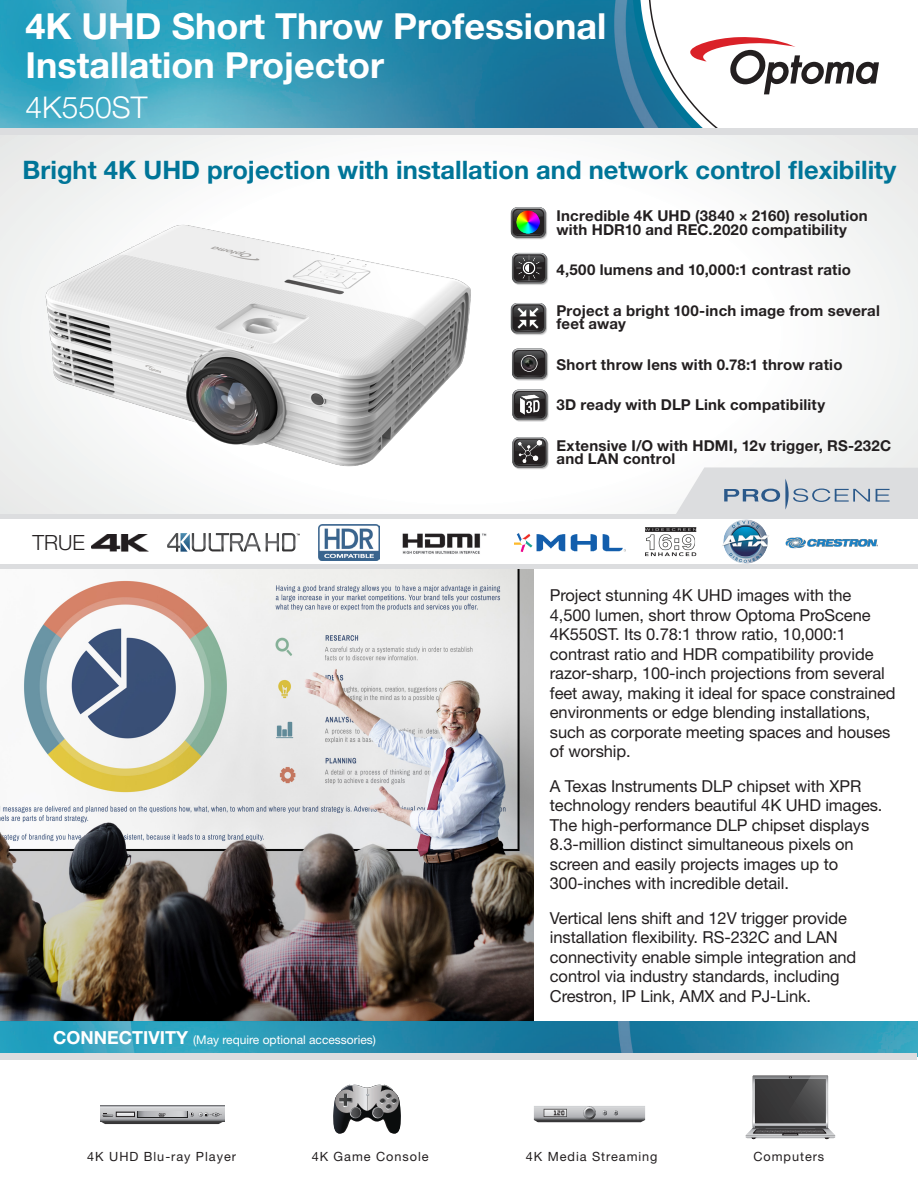
<style>
.page{position:relative;width:918px;height:1188px;background:#fff}
.page>*{position:absolute;margin:0;border:0;box-sizing:border-box;transform-origin:0 0}
.t1{font:700 36px/39px "Helvetica Neue LT Std";color:#fff}
.t2{font:300 30px "Helvetica Neue LT Std";color:#fff}
.t3{font:700 25.5px "Helvetica Neue LT Std";color:#007598}
.t4{font:300 21px "Helvetica Neue LT Std";color:#231f20}
.t5{font:16.65px "Helvetica Neue";color:#231f20}
.t6{font:16.5px/19.5px "Helvetica Neue LT Std";letter-spacing:-.005em;color:#231f20}
.t7{font:700 15px/13.5px "Helvetica Neue LT Std";letter-spacing:.015em;color:#231f20}
.t8{font:12.75px "Helvetica Neue LT Std";letter-spacing:.075em;color:#231f20}
.t9{font:12px "Helvetica Neue LT Std";color:#fff}
.s1{font-weight:700;font-size:18px}
</style>
<div class="page">
<img style="left:0;top:566px;width:534px;height:456px">
<hr style="left:1px;top:564px;width:917px;height:4px;background:#dcdddf">
<img style="left:0;top:0;width:632px;height:128px">
<svg style="left:632px;top:0;width:16px;height:128px;background:#3482a4"></svg>
<svg style="left:648px;top:0;width:270px;height:130px"></svg>
<svg style="left:690px;top:36px;width:189px;height:58px"></svg>
<div style="left:0;top:128px;width:917px;height:7px;background:#dcdddf"></div>
<div style="left:0;top:135px;width:918px;height:381px;background:linear-gradient(to bottom,#f8f8f8,#fdfefe)"></div>
<hr style="left:1px;top:515px;width:917px;height:4px;background:#dcdddf">
<img style="left:0;top:1022px;width:918px;height:34px">
<div style="left:1px;top:1053px;width:916px;height:7px;background:#dcdddf"></div>
<svg style="left:746px;top:1075px;width:89px;height:64px;background:#737374"></svg>
<svg style="left:100px;top:1106px;width:124px;height:6px"></svg>
<svg style="left:138px;top:1111px;width:49px;height:1px"></svg>
<svg style="left:100px;top:1112px;width:124px;height:12px"></svg>
<hr style="left:116px;top:1112px;width:18px;height:4px;background:#e3e4e6">
<div style="left:116px;top:1112px;width:19px;height:5px;border:1px solid #231f20"></div>
<svg style="left:333px;top:1085px;width:68px;height:49px"></svg>
<img style="left:533px;top:1106px;width:113px;height:17px">
<img style="left:0;top:187px;width:484px;height:328px">
<img style="left:645px;top:527px;width:52px;height:30px">
<img style="left:402px;top:533px;width:85px;height:21px">
<img style="left:92px;top:534px;width:57px;height:17px">
<img style="left:318px;top:524px;width:61px;height:37px">
<svg style="left:167px;top:533px;width:133px;height:19px"></svg>
<img style="left:514px;top:533px;width:111px;height:18px">
<img style="left:785px;top:537px;width:93px;height:12px">
<img style="left:722px;top:519px;width:47px;height:45px">
<div style="left:514px;top:439px;width:35px;height:31px;background:#f5f7f7;border-radius:6px"></div>
<svg style="left:514px;top:439px;width:35px;height:30px"></svg>
<svg style="left:513px;top:438px;width:35px;height:31px"></svg>
<svg style="left:513px;top:438px;width:35px;height:30px"></svg>
<div style="left:513px;top:437px;width:34px;height:31px;background:#6f6f70;border-radius:6px"></div>
<svg style="left:512px;top:437px;width:35px;height:30px"></svg>
<img style="left:519px;top:441px;width:23px;height:22px">
<svg style="left:514px;top:351px;width:35px;height:30px"></svg>
<svg style="left:513px;top:350px;width:35px;height:31px"></svg>
<svg style="left:513px;top:350px;width:35px;height:30px"></svg>
<div style="left:513px;top:349px;width:34px;height:31px;background:#bfbebe;border-radius:6px"></div>
<svg style="left:512px;top:349px;width:35px;height:30px"></svg>
<svg style="left:514px;top:255px;width:35px;height:31px"></svg>
<div style="left:513px;top:254px;width:35px;height:31px;background:#d6d7d8;border-radius:6px"></div>
<div style="left:513px;top:254px;width:35px;height:30px;background:#bebebe;border-radius:6px"></div>
<svg style="left:512px;top:253px;width:35px;height:31px"></svg>
<svg style="left:512px;top:253px;width:35px;height:30px"></svg>
<img style="left:517px;top:256px;width:24px;height:24px">
<div style="left:513px;top:210px;width:35px;height:30px;background:#fff;border-radius:6px"></div>
<svg style="left:512px;top:209px;width:35px;height:31px"></svg>
<div style="left:512px;top:208px;width:35px;height:31px;background:#cbc9c9;border-radius:6px"></div>
<svg style="left:511px;top:207px;width:35px;height:31px"></svg>
<img style="left:517px;top:210px;width:23px;height:23px">
<div style="left:513px;top:305px;width:35px;height:31px;background:#f5f6f6;border-radius:6px"></div>
<svg style="left:512px;top:304px;width:35px;height:31px"></svg>
<div style="left:512px;top:304px;width:35px;height:30px;background:#c4c3c4;border-radius:6px"></div>
<svg style="left:511px;top:303px;width:35px;height:31px"></svg>
<svg style="left:511px;top:303px;width:35px;height:30px"></svg>
<img style="left:515px;top:304px;width:27px;height:27px">
<svg style="left:514px;top:391px;width:35px;height:31px"></svg>
<div style="left:513px;top:390px;width:35px;height:31px;background:#b8b7b7;border-radius:6px"></div>
<svg style="left:513px;top:390px;width:35px;height:30px"></svg>
<svg style="left:512px;top:390px;width:35px;height:30px"></svg>
<img style="left:517px;top:393px;width:25px;height:25px">
<svg style="left:675px;top:467px;width:243px;height:48px;background:#d3d6db"></svg>
<h1 class="t1" style="left:26px;top:5px;width:582px">4K UHD Short Throw Professional<br>Installation Projector</h1>
<h2 class="t2" style="left:26px;top:89px;width:123px">4K550ST</h2>
<h3 class="t3" style="left:23px;top:154px;width:875px">Bright 4K UHD projection with installation and network control flexibility</h3>
<p class="t4" style="left:33px;top:529px;width:54px">TRUE</p>
<p class="t9" style="left:53px;top:1032px;width:324px"><span class="s1">CONNECTIVITY</span> (May require optional accessories)</p>
<p class="t7" style="left:556px;top:209px;width:313px">Incredible 4K UHD (3840 × 2160) resolution with HDR10 and REC.2020 compatibility</p>
<p class="t7" style="left:556px;top:263px;width:296px">4,500 lumens and 10,000:1 contrast ratio</p>
<p class="t7" style="left:556px;top:304px;width:325px">Project a bright 100-inch image from several feet away</p>
<p class="t7" style="left:556px;top:358px;width:288px">Short throw lens with 0.78:1 throw ratio</p>
<p class="t7" style="left:556px;top:398px;width:270px">3D ready with DLP Link compatibility</p>
<p class="t7" style="left:556px;top:439px;width:336px">Extensive I/O with HDMI, 12v trigger, RS-232C and LAN control</p>
<p class="t6" style="left:550px;top:585px;width:347px">Project stunning 4K UHD images with the 4,500 lumen, short throw Optoma ProScene 4K550ST. Its 0.78:1 throw ratio, 10,000:1 contrast ratio and HDR compatibility provide razor-sharp, 100-inch projections from several feet away, making it ideal for space constrained environments or edge blending installations, such as corporate meeting spaces and houses of worship.</p>
<p class="t6" style="left:550px;top:776px;width:334px">A Texas Instruments DLP chipset with XPR technology renders beautiful 4K UHD images.<br>The high-performance DLP chipset displays 8.3-million distinct simultaneous pixels on screen and easily projects images up to 300-inches with incredible detail.</p>
<p class="t6" style="left:550px;top:908px;width:308px">Vertical lens shift and 12V trigger provide installation flexibility. RS-232C and LAN connectivity enable simple integration and control via industry standards, including Crestron, IP Link, AMX and PJ-Link.</p>
<p class="t5" style="left:342px;top:1139px;width:51px">Game</p>
<p class="t8" style="left:753px;top:1149px;width:72px">Computers</p>
<p class="t8" style="left:526px;top:1148px;width:133px">4K Media Streaming</p>
<p class="t8" style="left:87px;top:1149px;width:150px">4K UHD Blu-ray Player</p>
<p class="t8" style="left:312px;top:1149px;width:118px">4K Game Console</p>
</div>
